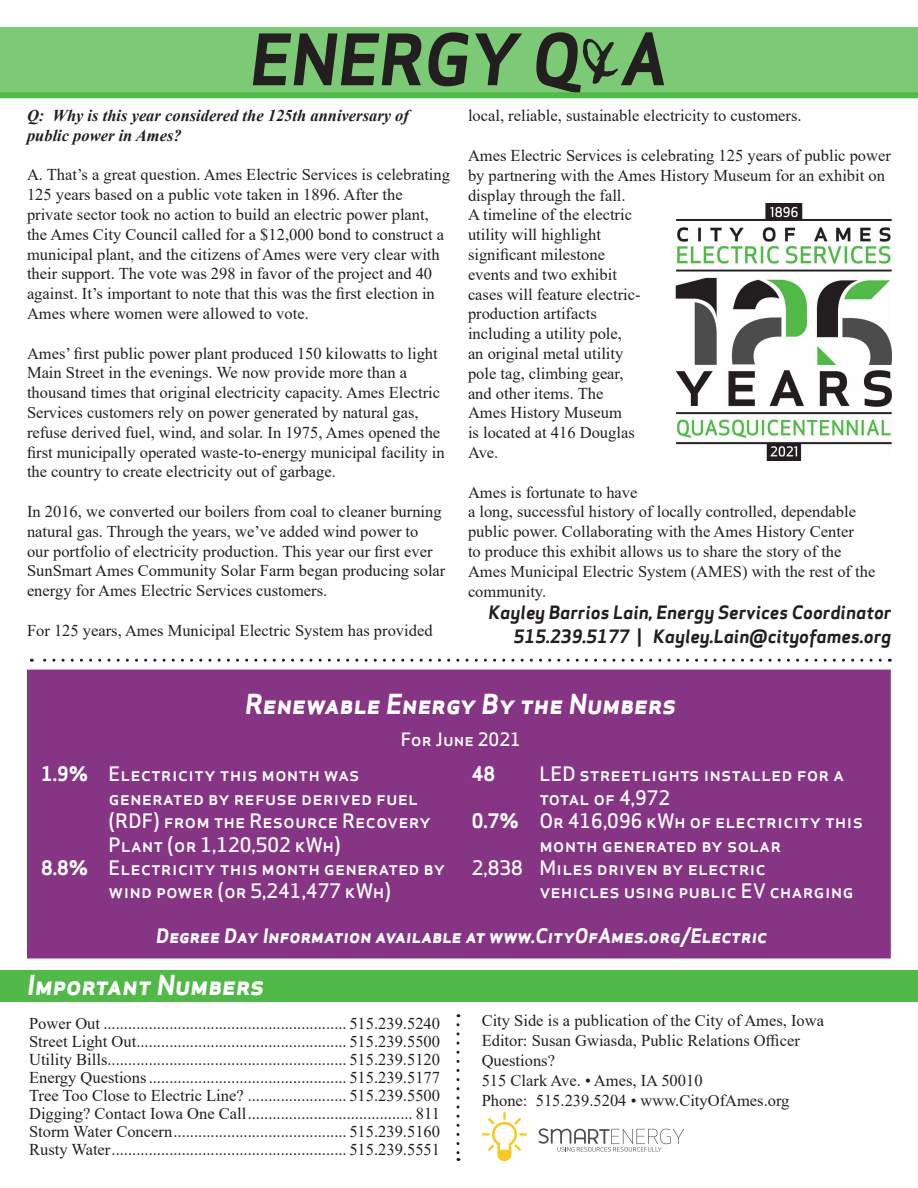
<style>
.page{position:relative;width:918px;height:1188px;background:#fff}
.page>*{position:absolute;margin:0;border:0;box-sizing:border-box;transform-origin:0 0}
.t1{font:italic 700 69px "Apex Sans";color:#231f20}
.t2{font:italic 700 27px "Apex Sans";color:#fff}
.t3{font:500 19.5px/23.4px "Apex Sans";color:#fff}
.t4{font:italic 700 19.5px "Apex Sans";color:#fff}
.t5{font:700 19.5px "Apex Sans";color:#fff}
.t6{font:italic 700 18px "Apex Sans";color:#231f20}
.t7{font:500 18px "Apex Sans";color:#fff}
.t8{font:16.5px/19.8px "Times New Roman";color:#231f20}
.t9{font:italic 700 16.5px/19.8px "Times New Roman";color:#231f20}
.s1{font-family:"Mistral";font-weight:400;font-style:normal}
.s2{font-style:normal}
.s3{font-weight:700}
</style>
<div class="page">
<div style="left:0;top:970px;width:918px;height:31px;background:#51b948"></div>
<svg style="left:31px;top:659px;width:849px;height:3px"></svg>
<div style="left:0;top:27px;width:918px;height:68px;background:#7cca75"></div>
<div style="left:0;top:92px;width:918px;height:6px;background:#51b948"></div>
<div style="left:27px;top:670px;width:864px;height:288px;background:#863584"></div>
<svg style="left:482px;top:1112px;width:45px;height:49px"></svg>
<svg style="left:538px;top:1128px;width:146px;height:24px"></svg>
<svg style="left:456px;top:1025px;width:3px;height:136px"></svg>
<img style="left:675px;top:203px;width:216px;height:257px">
<p class="t1" style="left:250px;top:15px;width:419px">ENERGY Q<span class="s1">&amp;</span>A</p>
<p class="t9" style="left:27px;top:105px;width:383px">Q: Why is this year considered the 125th anniversary of public power in Ames?</p>
<p class="t8" style="left:27px;top:165px;width:425px">A. That’s a great question. Ames Electric Services is celebrating 125 years based on a public vote taken in 1896. After the private sector took no action to build an electric power plant, the Ames City Council called for a $12,000 bond to construct a municipal plant, and the citizens of Ames were very clear with their support. The vote was 298 in favor of the project and 40 against. It’s important to note that this was the first election in Ames where women were allowed to vote.</p>
<p class="t8" style="left:27px;top:343px;width:419px">Ames’ first public power plant produced 150 kilowatts to light Main Street in the evenings. We now provide more than a thousand times that original electricity capacity. Ames Electric Services customers rely on power generated by natural gas, refuse derived fuel, wind, and solar. In 1975, Ames opened the first municipally operated waste-to-energy municipal facility in the country to create electricity out of garbage.</p>
<p class="t8" style="left:27px;top:501px;width:420px">In 2016, we converted our boilers from coal to cleaner burning natural gas. Through the years, we’ve added wind power to<br>our portfolio of electricity production. This year our first ever SunSmart Ames Community Solar Farm began producing solar energy for Ames Electric Services customers.</p>
<p class="t8" style="left:27px;top:620px;width:407px">For 125 years, Ames Municipal Electric System has provided</p>
<p class="t8" style="left:468px;top:105px;width:335px">local, reliable, sustainable electricity to customers.</p>
<p class="t8" style="left:468px;top:145px;width:424px">Ames Electric Services is celebrating 125 years of public power by partnering with the Ames History Museum for an exhibit on display through the fall.<br>A timeline of the electric<br>utility will highlight<br>significant milestone<br>events and two exhibit<br>cases will feature electric-<br>production artifacts<br>including a utility pole,<br>an original metal utility<br>pole tag, climbing gear,<br>and other items. The<br>Ames History Museum<br>is located at 416 Douglas<br>Ave.</p>
<p class="t8" style="left:468px;top:482px;width:409px">Ames is fortunate to have<br>a long, successful history of locally controlled, dependable public power. Collaborating with the Ames History Center<br>to produce this exhibit allows us to share the story of the Ames Municipal Electric System (AMES) with the rest of the community.</p>
<p class="t6" style="left:489px;top:601px;width:404px">Kayley Barrios Lain, Energy Services Coordinator</p>
<p class="t6" style="left:514px;top:625px;width:379px">515.239.5177 <span class="s2">|</span> Kayley.Lain@cityofames.org</p>
<p class="t2" style="left:245px;top:687px;width:433px">Renewable Energy By the Numbers</p>
<p class="t7" style="left:401px;top:724px;width:122px">For June 2021</p>
<p class="t3" style="left:41px;top:760px;width:320px"><span class="s3">1.9%</span> Electricity this month was</p>
<p class="t3" style="left:109px;top:784px;width:324px">generated by refuse derived fuel (RDF) from the Resource Recovery<br>Plant (or 1,120,502 kWh)</p>
<p class="t3" style="left:109px;top:854px;width:338px;text-indent:-68px"><span class="s3">8.8%</span> Electricity this month generated by wind power (or 5,241,477 kWh)</p>
<p class="t5" style="left:472px;top:762px;width:25px">48</p>
<p class="t3" style="left:539px;top:760px;width:306px">LED streetlights installed for a</p>
<p class="t3" style="left:539px;top:784px;width:132px">total of 4,972</p>
<p class="t3" style="left:472px;top:807px;width:393px"><span class="s3">0.7%</span> Or 416,096 kWh of electricity this</p>
<p class="t3" style="left:539px;top:830px;width:243px">month generated by solar</p>
<p class="t3" style="left:539px;top:854px;width:316px;text-indent:-68px">2,838 Miles driven by electric<br>vehicles using public EV charging</p>
<p class="t4" style="left:156px;top:924px;width:613px">Degree Day Information available at www.CityOfAmes.org/Electric</p>
<p class="t2" style="left:27px;top:967px;width:239px">Important Numbers</p>
<p class="t8" style="left:29px;top:1013px;width:412px">Power Out ........................................................... 515.239.5240</p>
<p class="t8" style="left:29px;top:1031px;width:412px">Street Light Out................................................... 515.239.5500</p>
<p class="t8" style="left:29px;top:1049px;width:412px">Utility Bills.......................................................... 515.239.5120</p>
<p class="t8" style="left:29px;top:1067px;width:412px">Energy Questions................................................ 515.239.5177</p>
<p class="t8" style="left:29px;top:1085px;width:412px">Tree Too Close to Electric Line? ........................ 515.239.5500</p>
<p class="t8" style="left:29px;top:1103px;width:413px">Digging? Contact Iowa One Call........................................ 811</p>
<p class="t8" style="left:29px;top:1121px;width:412px">Storm Water Concern.......................................... 515.239.5160</p>
<p class="t8" style="left:29px;top:1139px;width:412px">Rusty Water......................................................... 515.239.5551</p>
<p class="t8" style="left:482px;top:1010px;width:344px">City Side is a publication of the City of Ames, Iowa</p>
<p class="t8" style="left:482px;top:1030px;width:320px">Editor: Susan Gwiasda, Public Relations Officer</p>
<p class="t8" style="left:482px;top:1050px;width:75px">Questions?</p>
<p class="t8" style="left:482px;top:1070px;width:222px">515 Clark Ave. • Ames, IA 50010</p>
<p class="t8" style="left:482px;top:1090px;width:309px">Phone: 515.239.5204 • www.CityOfAmes.org</p>
</div>
